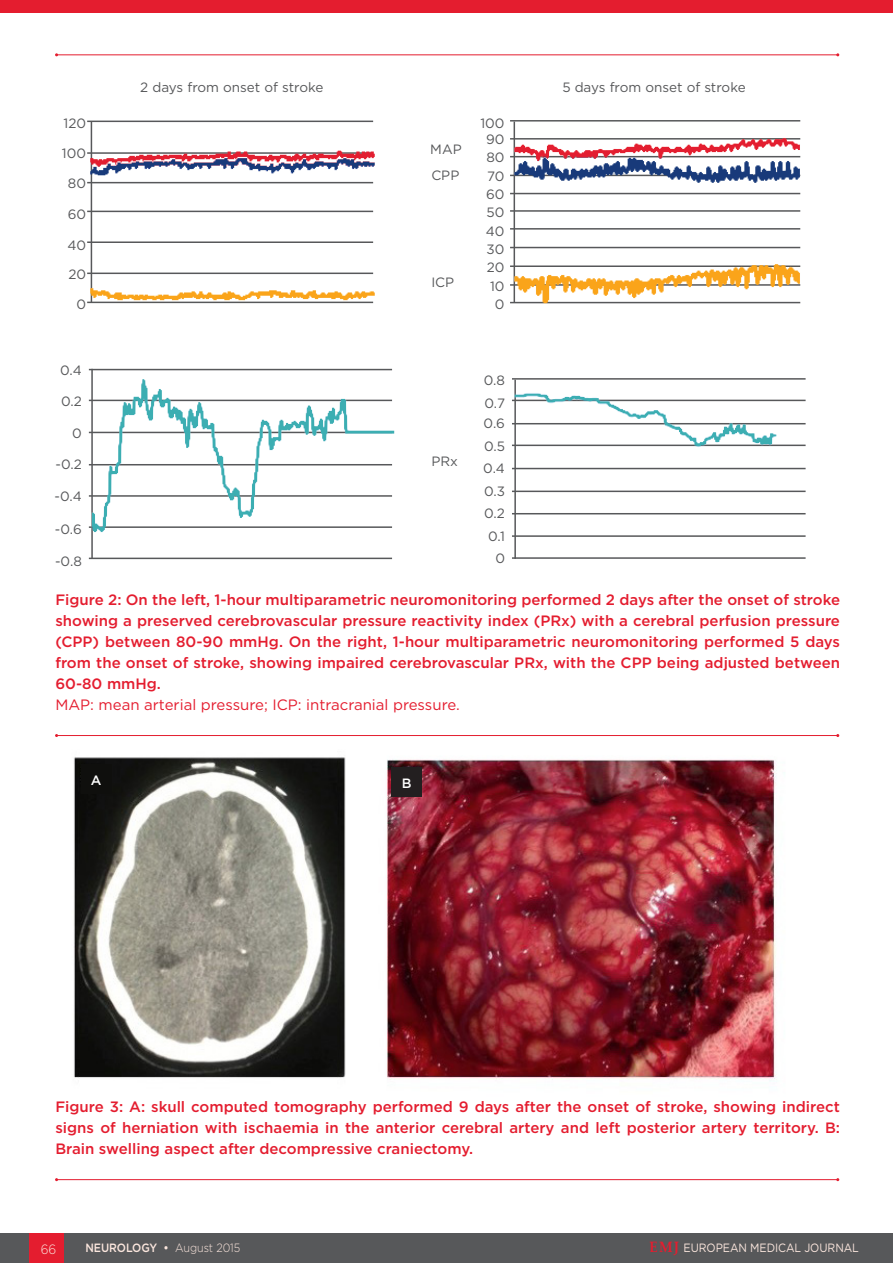
<style>
.page{position:relative;width:893px;height:1263px;background:#fff}
.page>*{position:absolute;margin:0;border:0;box-sizing:border-box;transform-origin:0 0}
._12_b_Figure___Table{font:500 15px/21px "Gotham";color:#e41d2f;text-align:justify}
._12_b_Figure___Table-2{font:15px "Gotham";color:#e41d2f}
._13__Figure_Table_Fo{font:13.5px "Gotham";color:#57585a}
.t1{font:300 13.5px "Gotham";color:#fce7de;scale:.9 1}
._13__Figure_Table_Fo-2{font:500 13.5px "Gotham";color:#fff}
.t2{font:12px "Gotham";letter-spacing:-.005em;color:#fce7de;scale:.9 1}
.t3{font:500 12px "Gotham";letter-spacing:-.005em;color:#fce7de;scale:.9 1}
.s1{font-weight:300}
.s2{font-family:"Palatino Linotype";font-weight:700;font-size:15px;color:#e41d2f}
</style>
<div class="page">
<div style="left:0;top:1233px;width:893px;height:30px;background:#57585a"></div>
<div style="left:30px;top:1233px;width:34px;height:30px;background:#e41d2f"></div>
<hr style="left:57px;top:54px;width:781px;height:1px;background:#e41d2f">
<hr style="left:57px;top:735px;width:781px;height:1px;background:#e41d2f">
<hr style="left:512px;top:557px;width:294px;height:2px;background:#57585a">
<hr style="left:512px;top:535px;width:294px;height:2px;background:#57585a">
<hr style="left:512px;top:513px;width:294px;height:1px;background:#57585a">
<hr style="left:512px;top:491px;width:294px;height:1px;background:#57585a">
<hr style="left:512px;top:468px;width:294px;height:1px;background:#57585a">
<hr style="left:512px;top:445px;width:294px;height:1px;background:#57585a">
<hr style="left:512px;top:423px;width:294px;height:1px;background:#57585a">
<hr style="left:512px;top:400px;width:294px;height:1px;background:#57585a">
<hr style="left:512px;top:378px;width:294px;height:2px;background:#57585a">
<img style="left:73px;top:757px;width:712px;height:325px">
<hr style="left:57px;top:1179px;width:781px;height:1px;background:#e41d2f">
<div style="left:391px;top:768px;width:31px;height:29px;background:#231f20"></div>
<div style="left:81px;top:765px;width:30px;height:29px;background:#0f0f0d"></div>
<img style="left:87px;top:120px;width:288px;height:184px">
<img style="left:510px;top:120px;width:291px;height:184px">
<img style="left:88px;top:368px;width:307px;height:192px">
<img style="left:513px;top:378px;width:293px;height:181px">
<div style="left:0;top:0;width:893px;height:12px;background:#e41d2f"></div>
<p class="_13__Figure_Table_Fo" style="left:64px;top:115px;width:24px">120</p>
<p class="_13__Figure_Table_Fo" style="left:62px;top:145px;width:26px">100</p>
<p class="_13__Figure_Table_Fo" style="left:68px;top:175px;width:20px">80</p>
<p class="_13__Figure_Table_Fo" style="left:68px;top:205px;width:20px">60</p>
<p class="_13__Figure_Table_Fo" style="left:67px;top:237px;width:20px">40</p>
<p class="_13__Figure_Table_Fo" style="left:68px;top:265px;width:19px">20</p>
<p class="_13__Figure_Table_Fo" style="left:76px;top:296px;width:11px">0</p>
<p class="_13__Figure_Table_Fo" style="left:60px;top:361px;width:23px">0.4</p>
<p class="_13__Figure_Table_Fo" style="left:61px;top:392px;width:22px">0.2</p>
<p class="_13__Figure_Table_Fo" style="left:72px;top:425px;width:11px">0</p>
<p class="_13__Figure_Table_Fo" style="left:56px;top:456px;width:28px">-0.2</p>
<p class="_13__Figure_Table_Fo" style="left:55px;top:487px;width:29px">-0.4</p>
<p class="_13__Figure_Table_Fo" style="left:55px;top:520px;width:28px">-0.6</p>
<p class="_13__Figure_Table_Fo" style="left:55px;top:553px;width:28px">-0.8</p>
<p class="_13__Figure_Table_Fo" style="left:140px;top:79px;width:185px">2 days from onset of stroke</p>
<p class="_13__Figure_Table_Fo" style="left:562px;top:79px;width:185px">5 days from onset of stroke</p>
<p class="_13__Figure_Table_Fo" style="left:430px;top:140px;width:33px">MAP</p>
<p class="_13__Figure_Table_Fo" style="left:431px;top:167px;width:29px">CPP</p>
<p class="_13__Figure_Table_Fo" style="left:431px;top:273px;width:24px">ICP</p>
<p class="_13__Figure_Table_Fo" style="left:480px;top:114px;width:26px">100</p>
<p class="_13__Figure_Table_Fo" style="left:486px;top:131px;width:20px">90</p>
<p class="_13__Figure_Table_Fo" style="left:486px;top:149px;width:20px">80</p>
<p class="_13__Figure_Table_Fo" style="left:487px;top:167px;width:19px">70</p>
<p class="_13__Figure_Table_Fo" style="left:486px;top:186px;width:20px">60</p>
<p class="_13__Figure_Table_Fo" style="left:487px;top:204px;width:19px">50</p>
<p class="_13__Figure_Table_Fo" style="left:486px;top:222px;width:20px">40</p>
<p class="_13__Figure_Table_Fo" style="left:487px;top:241px;width:19px">30</p>
<p class="_13__Figure_Table_Fo" style="left:487px;top:259px;width:19px">20</p>
<p class="_13__Figure_Table_Fo" style="left:490px;top:277px;width:16px">10</p>
<p class="_13__Figure_Table_Fo" style="left:495px;top:296px;width:11px">0</p>
<p class="_13__Figure_Table_Fo" style="left:431px;top:452px;width:28px">PRx</p>
<p class="_13__Figure_Table_Fo" style="left:484px;top:371px;width:23px">0.8</p>
<p class="_13__Figure_Table_Fo" style="left:485px;top:394px;width:22px">0.7</p>
<p class="_13__Figure_Table_Fo" style="left:484px;top:415px;width:23px">0.6</p>
<p class="_13__Figure_Table_Fo" style="left:484px;top:437px;width:22px">0.5</p>
<p class="_13__Figure_Table_Fo" style="left:483px;top:460px;width:23px">0.4</p>
<p class="_13__Figure_Table_Fo" style="left:484px;top:482px;width:22px">0.3</p>
<p class="_13__Figure_Table_Fo" style="left:484px;top:505px;width:22px">0.2</p>
<p class="_13__Figure_Table_Fo" style="left:488px;top:527px;width:18px">0.1</p>
<p class="_13__Figure_Table_Fo" style="left:495px;top:550px;width:11px">0</p>
<p class="_12_b_Figure___Table" style="left:55px;top:589px;width:786px">Figure 2: On the left, 1-hour multiparametric neuromonitoring performed 2 days after the onset of stroke showing a preserved cerebrovascular pressure reactivity index (PRx) with a cerebral perfusion pressure (CPP) between 80-90 mmHg. On the right, 1-hour multiparametric neuromonitoring performed 5 days from the onset of stroke, showing impaired cerebrovascular PRx, with the CPP being adjusted between 60-80 mmHg.</p>
<p class="_12_b_Figure___Table-2" style="left:55px;top:695px;width:406px">MAP: mean arterial pressure; ICP: intracranial pressure.</p>
<p class="_13__Figure_Table_Fo-2" style="left:91px;top:771px;width:12px">A</p>
<p class="_13__Figure_Table_Fo-2" style="left:402px;top:774px;width:11px">B</p>
<p class="_12_b_Figure___Table" style="left:55px;top:1096px;width:786px">Figure 3: A: skull computed tomography performed 9 days after the onset of stroke, showing indirect signs of herniation with ischaemia in the anterior cerebral artery and left posterior artery territory. B:<br>Brain swelling aspect after decompressive craniectomy.</p>
<p class="t1" style="left:41px;top:1240px;width:19px">66</p>
<p class="t3" style="left:85px;top:1240px;width:174px">NEUROLOGY • <span class="s1">August 2015</span></p>
<p class="t2" style="left:650px;top:1240px;width:234px"><span class="s2">EMJ</span> EUROPEAN MEDICAL JOURNAL</p>
</div>
